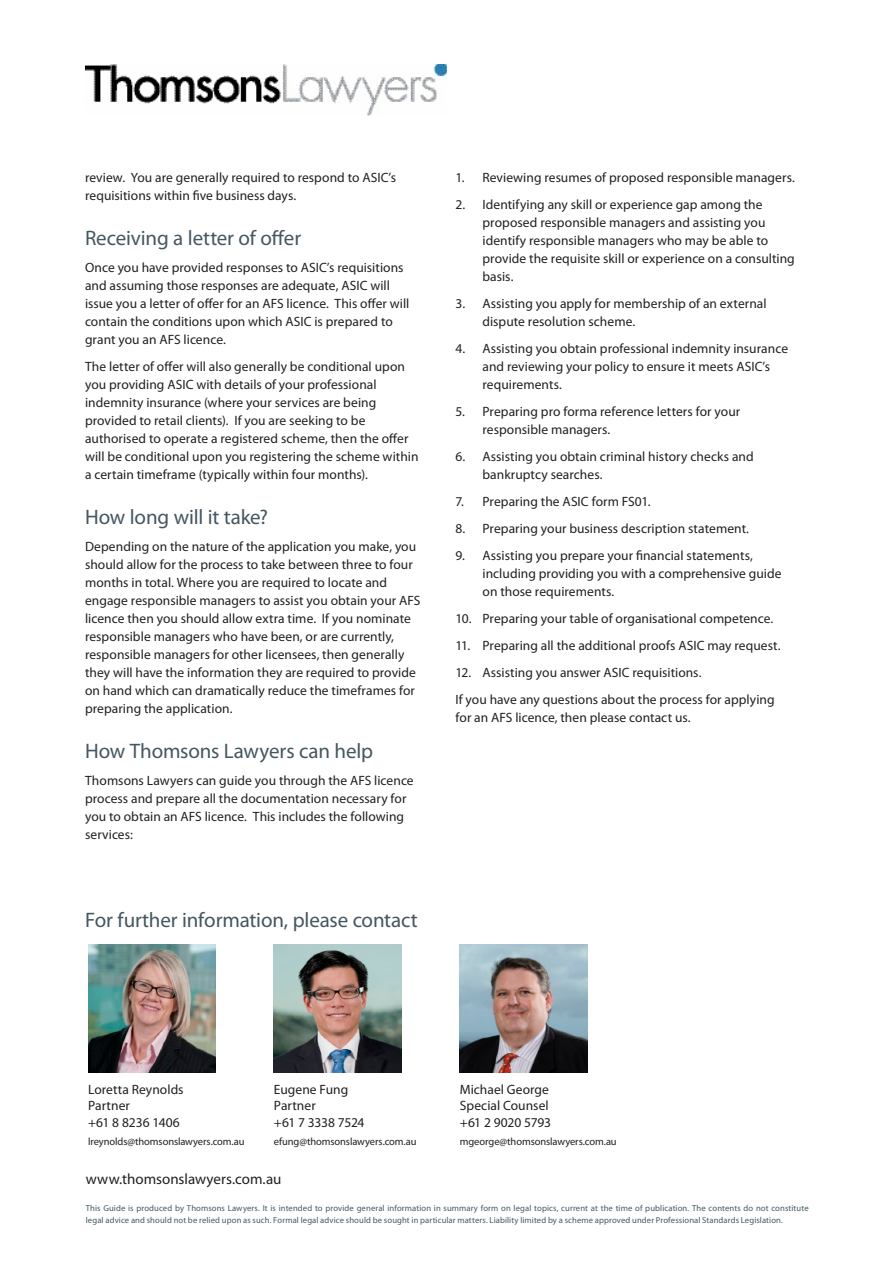
<style>
.page{position:relative;width:893px;height:1263px;background:#fff}
.page>*{position:absolute;margin:0;border:0;box-sizing:border-box;transform-origin:0 0}
.L3_Subhead_1{font:21px "Myriad Pro";letter-spacing:-.005em;color:#455760}
.L3_Subhead_2{font:21px "Myriad Pro";letter-spacing:-.01em;color:#455760}
.L10_Body{font:15px "Myriad Pro";color:#231f20}
.L10_Body-2{font:13.5px/18px "Myriad Pro";letter-spacing:.005em;color:#231f20}
.L12_Contact_email{font:13.5px "Myriad Pro";letter-spacing:.005em;color:#231f20}
.L12_Contact_job_titl{font:13.5px "Myriad Pro";letter-spacing:.005em;color:#231f20}
.L12_Contact_phone_em{font:13.5px "Myriad Pro";letter-spacing:-.02em;color:#231f20}
.L12_Contact_phone_em-2{font:13.5px "Myriad Pro";color:#231f20}
.L12_Contact_email-2{font:10.5px "Myriad Pro";letter-spacing:-.01em;color:#231f20}
.L11_Disclaimer{font:8.7px/11.2px "Myriad Pro";letter-spacing:.01em;color:#455760}
</style>
<div class="page">
<img style="left:85px;top:65px;width:361px;height:51px">
<img style="left:89px;top:945px;width:127px;height:127px">
<img style="left:274px;top:945px;width:127px;height:127px">
<img style="left:460px;top:945px;width:127px;height:127px">
<p class="L10_Body-2" style="left:85px;top:168px;width:313px">review. You are generally required to respond to ASIC’s requisitions within five business days.</p>
<p class="L3_Subhead_1" style="left:85px;top:225px;width:218px">Receiving a letter of offer</p>
<p class="L10_Body-2" style="left:85px;top:258px;width:326px">Once you have provided responses to ASIC’s requisitions and assuming those responses are adequate, ASIC will issue you a letter of offer for an AFS licence. This offer will contain the conditions upon which ASIC is prepared to grant you an AFS licence.</p>
<p class="L10_Body-2" style="left:85px;top:357px;width:335px">The letter of offer will also generally be conditional upon you providing ASIC with details of your professional indemnity insurance (where your services are being provided to retail clients). If you are seeking to be authorised to operate a registered scheme, then the offer will be conditional upon you registering the scheme within a certain timeframe (typically within four months).</p>
<p class="L3_Subhead_1" style="left:85px;top:504px;width:185px">How long will it take?</p>
<p class="L10_Body-2" style="left:85px;top:537px;width:337px">Depending on the nature of the application you make, you should allow for the process to take between three to four months in total. Where you are required to locate and engage responsible managers to assist you obtain your AFS licence then you should allow extra time. If you nominate responsible managers who have been, or are currently, responsible managers for other licensees, then generally they will have the information they are required to provide on hand which can dramatically reduce the timeframes for preparing the application.</p>
<p class="L3_Subhead_1" style="left:85px;top:738px;width:289px">How Thomsons Lawyers can help</p>
<p class="L10_Body-2" style="left:85px;top:771px;width:330px">Thomsons Lawyers can guide you through the AFS licence process and prepare all the documentation necessary for you to obtain an AFS licence. This includes the following services:</p>
<p class="L3_Subhead_2" style="left:85px;top:907px;width:334px">For further information, please contact</p>
<p class="L10_Body-2" style="left:455px;top:168px;width:341px">1. Reviewing resumes of proposed responsible managers.</p>
<p class="L10_Body-2" style="left:482px;top:195px;width:314px;text-indent:-27px">2. Identifying any skill or experience gap among the proposed responsible managers and assisting you identify responsible managers who may be able to provide the requisite skill or experience on a consulting basis.</p>
<p class="L10_Body-2" style="left:482px;top:294px;width:286px;text-indent:-27px">3. Assisting you apply for membership of an external dispute resolution scheme.</p>
<p class="L10_Body-2" style="left:482px;top:339px;width:307px;text-indent:-27px">4. Assisting you obtain professional indemnity insurance and reviewing your policy to ensure it meets ASIC’s requirements.</p>
<p class="L10_Body-2" style="left:482px;top:402px;width:259px;text-indent:-27px">5. Preparing pro forma reference letters for your responsible managers.</p>
<p class="L10_Body-2" style="left:482px;top:447px;width:273px;text-indent:-27px">6. Assisting you obtain criminal history checks and bankruptcy searches.</p>
<p class="L10_Body-2" style="left:455px;top:492px;width:196px">7. Preparing the ASIC form FS01.</p>
<p class="L10_Body-2" style="left:455px;top:519px;width:295px">8. Preparing your business description statement.</p>
<p class="L10_Body-2" style="left:482px;top:546px;width:301px;text-indent:-27px">9. Assisting you prepare your financial statements, including providing you with a comprehensive guide on those requirements.</p>
<p class="L10_Body-2" style="left:455px;top:609px;width:319px">10. Preparing your table of organisational competence.</p>
<p class="L10_Body-2" style="left:455px;top:636px;width:327px">11. Preparing all the additional proofs ASIC may request.</p>
<p class="L10_Body-2" style="left:455px;top:663px;width:248px">12. Assisting you answer ASIC requisitions.</p>
<p class="L10_Body-2" style="left:455px;top:690px;width:321px">If you have any questions about the process for applying for an AFS licence, then please contact us.</p>
<p class="L12_Contact_email" style="left:88px;top:1081px;width:97px">Loretta Reynolds</p>
<p class="L12_Contact_job_titl" style="left:88px;top:1097px;width:43px">Partner</p>
<p class="L12_Contact_phone_em-2" style="left:88px;top:1114px;width:93px">+61 8 8236 1406</p>
<p class="L12_Contact_email-2" style="left:88px;top:1134px;width:158px">lreynolds@thomsonslawyers.com.au</p>
<p class="L12_Contact_email" style="left:274px;top:1081px;width:76px">Eugene Fung</p>
<p class="L12_Contact_job_titl" style="left:274px;top:1097px;width:43px">Partner</p>
<p class="L12_Contact_phone_em" style="left:274px;top:1114px;width:92px">+61 7 3338 7524</p>
<p class="L12_Contact_email-2" style="left:274px;top:1134px;width:144px">efung@thomsonslawyers.com.au</p>
<p class="L10_Body" style="left:86px;top:1170px;width:197px">www.thomsonslawyers.com.au</p>
<p class="L12_Contact_email" style="left:460px;top:1081px;width:91px">Michael George</p>
<p class="L12_Contact_job_titl" style="left:460px;top:1097px;width:90px">Special Counsel</p>
<p class="L12_Contact_phone_em" style="left:460px;top:1114px;width:93px">+61 2 9020 5793</p>
<p class="L12_Contact_email-2" style="left:460px;top:1134px;width:158px">mgeorge@thomsonslawyers.com.au</p>
<p class="L11_Disclaimer" style="left:86px;top:1203px;width:724px">This Guide is produced by Thomsons Lawyers. It is intended to provide general information in summary form on legal topics, current at the time of publication. The contents do not constitute legal advice and should not be relied upon as such. Formal legal advice should be sought in particular matters. Liability limited by a scheme approved under Professional Standards Legislation.</p>
</div>
